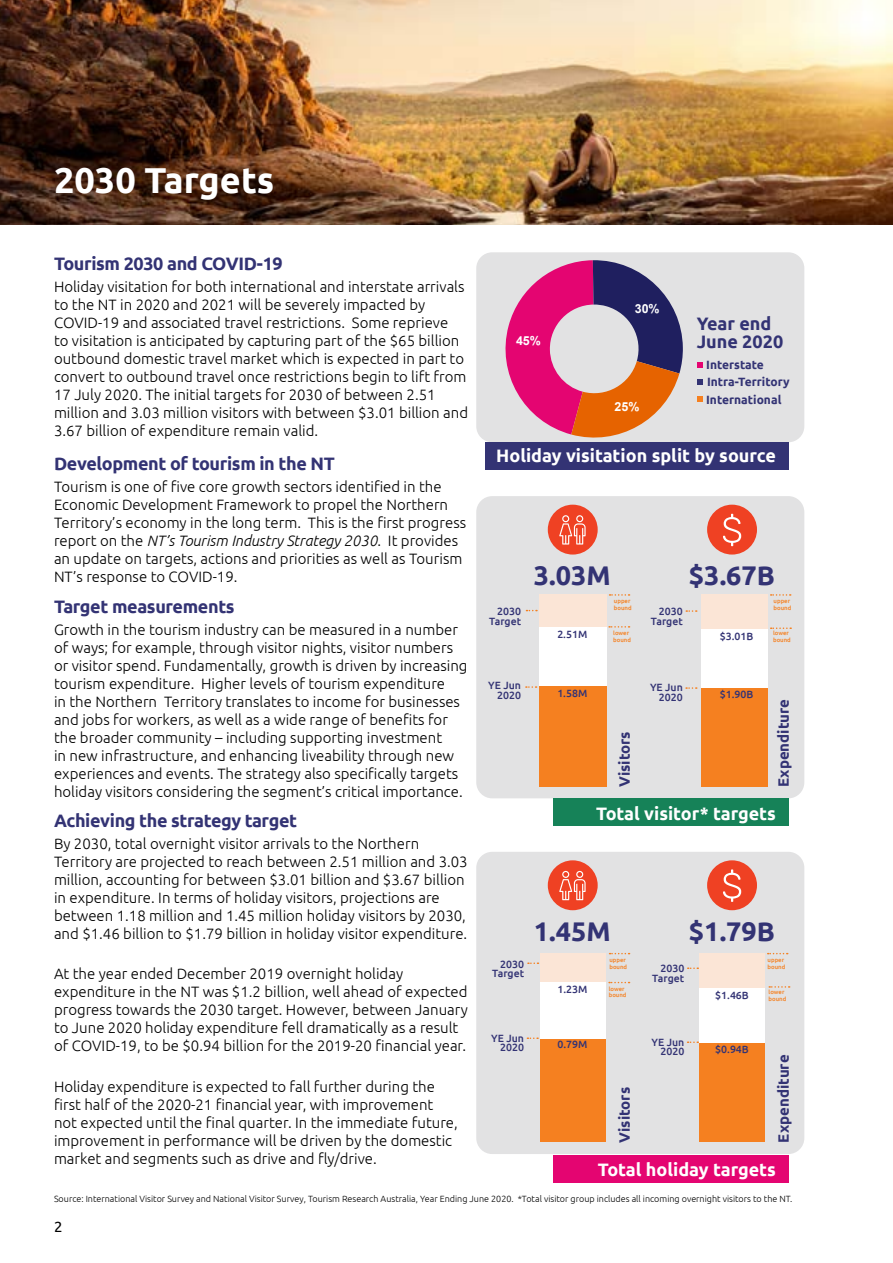
<style>
.page{position:relative;width:893px;height:1263px;background:#fff}
.page>*{position:absolute;margin:0;border:0;box-sizing:border-box;transform-origin:0 0}
.t1{font:700 36px "Ubuntu";color:#fff}
.t2{font:700 27px "Ubuntu";color:#333374}
.t3{font:700 18px "Ubuntu";letter-spacing:-.02em;color:#333374}
.t4{font:700 18px "Ubuntu";color:#fff}
.t5{font:700 18px/18.6px "Ubuntu";color:#333374}
.t6{font:300 15px/18px "Ubuntu";color:#000}
.t7{font:700 15px "Ubuntu";color:#333374}
.t8{font:15px "Ubuntu";color:#000}
.t9{font:700 12.45px "Arial";color:#fff}
.t10{font:700 12px/17.4px "Ubuntu";color:#333374}
.t11{font:500 10.5px/9.8px "Ubuntu";color:#333374;text-align:right}
.t12{font:300 9px "Ubuntu";color:#000}
.t13{font:500 6px/6.8px "Ubuntu";color:#f58020}
.s1{font-style:italic}
</style>
<div class="page">
<img style="left:0;top:0;width:893px;height:224px">
<div style="left:476px;top:852px;width:328px;height:302px;background:#e2e2e3;border-radius:16px"></div>
<div style="left:476px;top:496px;width:328px;height:302px;background:#e2e2e3;border-radius:16px"></div>
<div style="left:476px;top:252px;width:328px;height:190px;background:#e2e2e3;border-radius:16px"></div>
<div style="left:548px;top:505px;width:50px;height:49px;background:#ef4123;border-radius:50%"></div>
<svg style="left:559px;top:515px;width:27px;height:29px"></svg>
<div style="left:548px;top:860px;width:50px;height:50px;background:#ef4123;border-radius:50%"></div>
<svg style="left:559px;top:871px;width:27px;height:29px"></svg>
<div style="left:707px;top:505px;width:50px;height:49px;background:#ef4123;border-radius:50%"></div>
<svg style="left:723px;top:514px;width:18px;height:32px"></svg>
<div style="left:707px;top:860px;width:50px;height:50px;background:#ef4123;border-radius:50%"></div>
<svg style="left:723px;top:869px;width:18px;height:33px"></svg>
<div style="left:554px;top:798px;width:235px;height:28px;background:#168258"></div>
<div style="left:554px;top:1155px;width:235px;height:28px;background:#e40571"></div>
<div style="left:485px;top:442px;width:304px;height:28px;background:#333374"></div>
<svg style="left:697px;top:362px;width:5px;height:5px"></svg>
<svg style="left:697px;top:379px;width:5px;height:6px"></svg>
<svg style="left:697px;top:396px;width:5px;height:6px"></svg>
<svg style="left:526px;top:594px;width:104px;height:193px"></svg>
<svg style="left:686px;top:594px;width:105px;height:193px"></svg>
<svg style="left:527px;top:952px;width:103px;height:190px"></svg>
<svg style="left:688px;top:952px;width:102px;height:190px"></svg>
<svg style="left:505px;top:260px;width:178px;height:178px"></svg>
<h1 class="t1" style="left:54px;top:158px;width:222px">2030 Targets</h1>
<p class="t3" style="left:54px;top:252px;width:230px">Tourism 2030 and COVID-19</p>
<p class="t6" style="left:54px;top:277px;width:416px">Holiday visitation for both international and interstate arrivals to the NT in 2020 and 2021 will be severely impacted by COVID-19 and associated travel restrictions. Some reprieve<br>to visitation is anticipated by capturing part of the $65 billion outbound domestic travel market which is expected in part to convert to outbound travel once restrictions begin to lift from 17 July 2020. The initial targets for 2030 of between 2.51 million and 3.03 million visitors with between $3.01 billion and 3.67 billion of expenditure remain valid.</p>
<p class="t3" style="left:54px;top:453px;width:282px">Development of tourism in the NT</p>
<p class="t6" style="left:54px;top:478px;width:414px">Tourism is one of five core growth sectors identified in the Economic Development Framework to propel the Northern Territory’s economy in the long term. This is the first progress report on the <span class="s1">NT’s Tourism Industry Strategy 2030</span>. It provides an update on targets, actions and priorities as well as Tourism NT’s response to COVID-19.</p>
<p class="t3" style="left:54px;top:595px;width:182px">Target measurements</p>
<p class="t6" style="left:54px;top:620px;width:415px">Growth in the tourism industry can be measured in a number of ways; for example, through visitor nights, visitor numbers or visitor spend. Fundamentally, growth is driven by increasing tourism expenditure. Higher levels of tourism expenditure<br>in the Northern Territory translates to income for businesses and jobs for workers, as well as a wide range of benefits for the broader community – including supporting investment<br>in new infrastructure, and enhancing liveability through new experiences and events. The strategy also specifically targets holiday visitors considering the segment’s critical importance.</p>
<p class="t3" style="left:54px;top:810px;width:245px">Achieving the strategy target</p>
<p class="t6" style="left:54px;top:834px;width:415px">By 2030, total overnight visitor arrivals to the Northern Territory are projected to reach between 2.51 million and 3.03 million, accounting for between $3.01 billion and $3.67 billion in expenditure. In terms of holiday visitors, projections are between 1.18 million and 1.45 million holiday visitors by 2030, and $1.46 billion to $1.79 billion in holiday visitor expenditure.</p>
<p class="t6" style="left:54px;top:965px;width:415px">At the year ended December 2019 overnight holiday expenditure in the NT was $1.2 billion, well ahead of expected progress towards the 2030 target. However, between January to June 2020 holiday expenditure fell dramatically as a result of COVID-19, to be $0.94 billion for the 2019-20 financial year.</p>
<p class="t6" style="left:54px;top:1077px;width:405px">Holiday expenditure is expected to fall further during the first half of the 2020-21 financial year, with improvement not expected until the final quarter. In the immediate future, improvement in performance will be driven by the domestic market and segments such as drive and fly/drive.</p>
<p class="t9" style="left:635px;top:300px;width:26px">30%</p>
<p class="t5" style="left:697px;top:314px;width:88px">Year end<br>June 2020</p>
<p class="t10" style="left:706px;top:356px;width:85px">Interstate<br>Intra-Territory<br>International</p>
<p class="t9" style="left:516px;top:332px;width:26px">45%</p>
<p class="t9" style="left:615px;top:398px;width:26px">25%</p>
<p class="t4" style="left:496px;top:445px;width:281px">Holiday visitation split by source</p>
<h2 class="t2" style="left:689px;top:559px;width:88px">$3.67B</h2>
<h2 class="t2" style="left:534px;top:559px;width:78px">3.03M</h2>
<p class="t13" style="left:614px;top:598px;width:19px">upper bound</p>
<p class="t13" style="left:774px;top:598px;width:19px">upper bound</p>
<p class="t11" style="left:489px;top:606px;width:34px">2030<br>Target</p>
<p class="t11" style="left:651px;top:606px;width:34px">2030<br>Target</p>
<p class="t11" style="left:557px;top:629px;width:31px">2.51M</p>
<p class="t13" style="left:613px;top:629px;width:19px">lower bound</p>
<p class="t13" style="left:773px;top:629px;width:19px">lower bound</p>
<p class="t11" style="left:720px;top:631px;width:35px">$3.01B</p>
<p class="t11" style="left:488px;top:680px;width:34px">YE Jun<br>2020</p>
<p class="t11" style="left:650px;top:682px;width:34px">YE Jun<br>2020</p>
<p class="t11" style="left:557px;top:688px;width:31px">1.58M</p>
<p class="t11" style="left:720px;top:689px;width:35px">$1.90B</p>
<p class="t7" style="left:774px;top:787px;width:90px;rotate:-90deg">Expenditure</p>
<p class="t7" style="left:615px;top:787px;width:57px;rotate:-90deg">Visitors</p>
<p class="t4" style="left:596px;top:803px;width:181px">Total visitor* targets</p>
<h2 class="t2" style="left:689px;top:914px;width:88px">$1.79B</h2>
<h2 class="t2" style="left:534px;top:914px;width:78px">1.45M</h2>
<p class="t13" style="left:609px;top:956px;width:19px">upper bound</p>
<p class="t13" style="left:768px;top:956px;width:19px">upper bound</p>
<p class="t11" style="left:492px;top:958px;width:34px">2030<br>Target</p>
<p class="t11" style="left:652px;top:963px;width:34px">2030<br>Target</p>
<p class="t11" style="left:557px;top:984px;width:31px">1.23M</p>
<p class="t13" style="left:609px;top:985px;width:19px">lower bound</p>
<p class="t13" style="left:769px;top:988px;width:19px">lower bound</p>
<p class="t11" style="left:715px;top:990px;width:35px">$1.46B</p>
<p class="t11" style="left:491px;top:1032px;width:34px">YE Jun<br>2020</p>
<p class="t11" style="left:651px;top:1036px;width:34px">YE Jun<br>2020</p>
<p class="t11" style="left:557px;top:1039px;width:31px">0.79M</p>
<p class="t11" style="left:715px;top:1043px;width:35px">$0.94B</p>
<p class="t7" style="left:774px;top:1143px;width:90px;rotate:-90deg">Expenditure</p>
<p class="t7" style="left:615px;top:1143px;width:57px;rotate:-90deg">Visitors</p>
<p class="t4" style="left:598px;top:1158px;width:180px">Total holiday targets</p>
<p class="t12" style="left:54px;top:1193px;width:740px">Source: International Visitor Survey and National Visitor Survey, Tourism Research Australia, Year Ending June 2020. *Total visitor group includes all incoming overnight visitors to the NT.</p>
<p class="t8" style="left:54px;top:1218px;width:10px">2</p>
</div>
